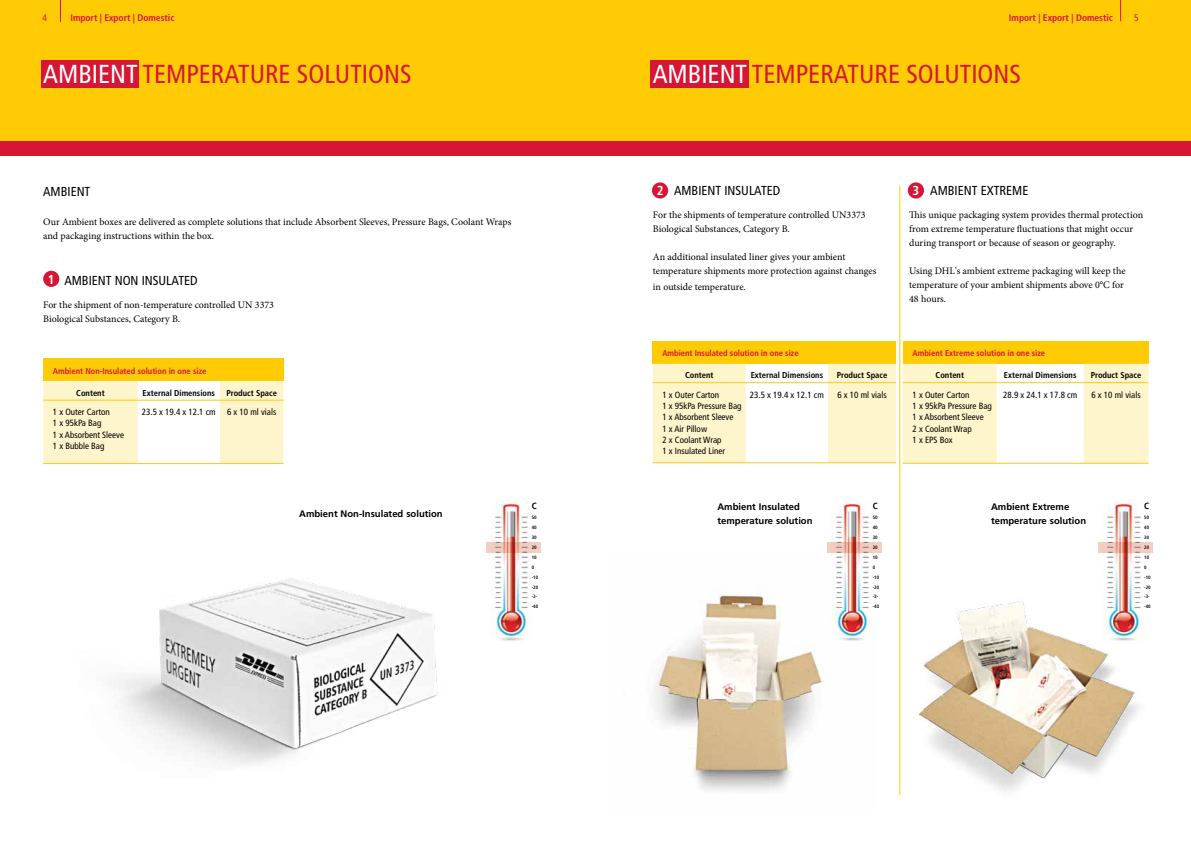
<style>
.page{position:relative;width:1191px;height:842px;background:#fff}
.page>*{position:absolute;margin:0;border:0;box-sizing:border-box;transform-origin:0 0}
.t1{font:condensed 26px "Frutiger LT Com";color:#d71635}
.t2{font:condensed 13px "Frutiger LT Com";color:#000}
.t3{font:700 condensed 13px "Frutiger LT Com";color:#fff}
.t4{font:10px/14px "Minion Pro";color:#000}
.t5{font:700 9.5px/14.2px "Frutiger";color:#000}
.t6{font:700 condensed 9.5px "Frutiger LT Com";color:#d71635}
.t7{font:condensed 9.5px "Frutiger LT Com";color:#d71635}
.t8{font:condensed 9px/11.3px "Frutiger LT Com";color:#000}
.t9{font:700 condensed 9px "Frutiger LT Com";color:#000}
.t10{font:700 condensed 8.5px "Frutiger LT Com";color:#000}
.t11{font:700 condensed 8.5px "Frutiger";color:#d71635}
.t12{font:700 condensed 4.8px/9.9px "Frutiger LT Com";color:#000}
.s1{color:#fff}
.s2{font-weight:700;color:#fff}
</style>
<div class="page">
<div style="left:0;top:0;width:1191px;height:142px;background:#ffcb05"></div>
<svg style="left:1120px;top:0;width:1px;height:21px"></svg>
<svg style="left:60px;top:0;width:1px;height:22px"></svg>
<div style="left:652px;top:182px;width:16px;height:17px;background:#d71635;border-radius:50%"></div>
<img style="left:918px;top:601px;width:228px;height:191px">
<div style="left:652px;top:341px;width:244px;height:23px;background:#ffcb05"></div>
<svg style="left:652px;top:364px;width:244px;height:98px"></svg>
<hr style="left:652px;top:462px;width:94px;height:1px;background:#ffcb05">
<hr style="left:746px;top:462px;width:82px;height:1px;background:#ffcb05">
<hr style="left:828px;top:462px;width:68px;height:1px;background:#ffcb05">
<hr style="left:652px;top:382px;width:94px;height:1px;background:#ffcb05">
<hr style="left:746px;top:382px;width:82px;height:1px;background:#ffcb05">
<hr style="left:828px;top:382px;width:68px;height:1px;background:#ffcb05">
<div style="left:903px;top:341px;width:245px;height:23px;background:#ffcb05"></div>
<svg style="left:903px;top:364px;width:245px;height:99px"></svg>
<hr style="left:903px;top:463px;width:93px;height:1px;background:#ffcb05">
<hr style="left:996px;top:463px;width:87px;height:1px;background:#ffcb05">
<hr style="left:1083px;top:463px;width:65px;height:1px;background:#ffcb05">
<hr style="left:903px;top:382px;width:93px;height:1px;background:#ffcb05">
<hr style="left:996px;top:382px;width:87px;height:1px;background:#ffcb05">
<hr style="left:1083px;top:382px;width:65px;height:1px;background:#ffcb05">
<div style="left:650px;top:60px;width:99px;height:27px;background:#d71635"></div>
<img style="left:654px;top:590px;width:169px;height:201px">
<div style="left:907px;top:182px;width:17px;height:17px;background:#d71635;border-radius:50%"></div>
<div style="left:41px;top:60px;width:98px;height:27px;background:#d71635"></div>
<img style="left:113px;top:577px;width:325px;height:188px">
<hr style="left:899px;top:186px;width:1px;height:609px;background:#ffcb05">
<div style="left:43px;top:359px;width:240px;height:22px;background:#ffcb05"></div>
<svg style="left:43px;top:381px;width:240px;height:82px"></svg>
<hr style="left:43px;top:463px;width:95px;height:1px;background:#ffcb05">
<hr style="left:138px;top:463px;width:82px;height:1px;background:#ffcb05">
<hr style="left:220px;top:463px;width:63px;height:1px;background:#ffcb05">
<hr style="left:43px;top:400px;width:95px;height:1px;background:#ffcb05">
<hr style="left:138px;top:400px;width:82px;height:1px;background:#ffcb05">
<hr style="left:220px;top:400px;width:63px;height:1px;background:#ffcb05">
<div style="left:43px;top:271px;width:16px;height:16px;background:#d71635;border-radius:50%"></div>
<img style="left:490px;top:501px;width:43px;height:140px">
<svg style="left:486px;top:542px;width:55px;height:11px"></svg>
<img style="left:831px;top:501px;width:43px;height:140px">
<svg style="left:827px;top:542px;width:55px;height:11px"></svg>
<img style="left:1102px;top:501px;width:43px;height:143px">
<svg style="left:1098px;top:542px;width:55px;height:11px"></svg>
<div style="left:0;top:142px;width:1191px;height:14px;background:#d71635"></div>
<p class="t7" style="left:43px;top:12px;width:6px">4</p>
<p class="t6" style="left:70px;top:12px;width:106px">Import | Export | Domestic</p>
<p class="t6" style="left:1009px;top:12px;width:106px">Import | Export | Domestic</p>
<p class="t7" style="left:1134px;top:12px;width:6px">5</p>
<h1 class="t1" style="left:43px;top:59px;width:370px"><span class="s1">Ambient</span> temperature solutions</h1>
<h2 class="t2" style="left:43px;top:184px;width:49px">Ambient</h2>
<p class="t4" style="left:43px;top:214px;width:470px">Our Ambient boxes are delivered as complete solutions that include Absorbent Sleeves, Pressure Bags, Coolant Wraps and packaging instructions within the box.</p>
<h2 class="t3" style="left:48px;top:272px;width:8px">1</h2>
<h2 class="t2" style="left:64px;top:273px;width:59px">Ambient NON</h2>
<h2 class="t2" style="left:142px;top:273px;width:7px">INSULATE</h2>
<h2 class="t2" style="left:190px;top:273px;width:9px">D</h2>
<p class="t4" style="left:43px;top:298px;width:232px">For the shipment of non-temperature controlled UN 3373<br>Biological Substances, Category B.</p>
<p class="t11" style="left:53px;top:365px;width:155px">Ambient Non-Insulated solution in one size</p>
<p class="t10" style="left:76px;top:388px;width:30px">Content</p>
<p class="t10" style="left:143px;top:388px;width:74px">External Dimensions</p>
<p class="t10" style="left:226px;top:388px;width:52px">Product Space</p>
<p class="t8" style="left:53px;top:406px;width:73px">1 x Outer Carton<br>1 x 95kPa Bag<br>1 x Absorbent Sleeve<br>1 x Bubble Bag</p>
<p class="t8" style="left:142px;top:406px;width:75px">23.5 x 19.4 x 12.1 cm</p>
<p class="t8" style="left:227px;top:406px;width:51px">6 x 10 ml vials</p>
<h1 class="t1" style="left:652px;top:59px;width:370px"><span class="s1">ambient</span> temperature solutions</h1>
<h2 class="t2" style="left:656px;top:183px;width:75px"><span class="s2">2</span> Ambient INSULATE</h2>
<h2 class="t2" style="left:773px;top:183px;width:9px">D</h2>
<p class="t4" style="left:653px;top:208px;width:214px">For the shipments of temperature controlled UN3373<br>Biological Substances, Category B.</p>
<p class="t4" style="left:653px;top:250px;width:225px">An additional insulated liner gives your ambient temperature shipments more protection against changes</p>
<p class="t4" style="left:653px;top:280px;width:94px">in outside temperature.</p>
<p class="t11" style="left:662px;top:348px;width:138px">Ambient Insulated solution in one size</p>
<p class="t10" style="left:685px;top:370px;width:30px">Content</p>
<p class="t10" style="left:750px;top:370px;width:74px">External Dimensions</p>
<p class="t10" style="left:836px;top:370px;width:52px">Product Space</p>
<p class="t8" style="left:662px;top:389px;width:81px">1 x Outer Carton<br>1 x 95kPa Pressure Bag<br>1 x Absorbent Sleeve<br>1 x Air Pillow<br>2 x Coolant Wrap<br>1 x Insulated Liner</p>
<p class="t8" style="left:750px;top:389px;width:75px">23.5 x 19.4 x 12.1 cm</p>
<p class="t8" style="left:837px;top:389px;width:51px">6 x 10 ml vials</p>
<h2 class="t3" style="left:912px;top:183px;width:8px">3</h2>
<h2 class="t2" style="left:930px;top:183px;width:100px">Ambient extreme</h2>
<p class="t4" style="left:909px;top:208px;width:235px">This unique packaging system provides thermal protection from extreme temperature fluctuations that might occur during transport or because of season or geography.</p>
<p class="t4" style="left:909px;top:264px;width:218px">Using DHL's ambient extreme packaging will keep the temperature of your ambient shipments above 0°C for<br>48 hours.</p>
<p class="t11" style="left:912px;top:348px;width:134px">Ambient Extreme solution in one size</p>
<p class="t10" style="left:935px;top:370px;width:30px">Content</p>
<p class="t10" style="left:1004px;top:370px;width:74px">External Dimensions</p>
<p class="t10" style="left:1090px;top:370px;width:52px">Product Space</p>
<p class="t8" style="left:912px;top:389px;width:81px">1 x Outer Carton<br>1 x 95kPa Pressure Bag<br>1 x Absorbent Sleeve<br>2 x Coolant Wrap<br>1 x EPS Box</p>
<p class="t8" style="left:1003px;top:389px;width:75px">28.9 x 24.1 x 17.8 cm</p>
<p class="t8" style="left:1091px;top:389px;width:51px">6 x 10 ml vials</p>
<p class="t9" style="left:532px;top:501px;width:7px">C</p>
<p class="t12" style="left:532px;top:512px;width:8px">50<br>40<br>30<br>20<br>10<br>0 -10 -20 -3- -40</p>
<p class="t9" style="left:872px;top:501px;width:7px">C</p>
<p class="t12" style="left:872px;top:512px;width:8px">50<br>40<br>30<br>20<br>10<br>0 -10 -20 -3- -40</p>
<p class="t5" style="left:299px;top:507px;width:145px">Ambient Non-Insulated solution</p>
<p class="t5" style="left:717px;top:500px;width:97px">Ambient Insulated temperature solution</p>
<p class="t5" style="left:991px;top:500px;width:97px">Ambient Extreme temperature solution</p>
<p class="t9" style="left:1144px;top:501px;width:7px">C</p>
<p class="t12" style="left:1144px;top:512px;width:8px">50<br>40<br>30<br>20<br>10<br>0 -10 -20 -3- -40</p>
</div>
